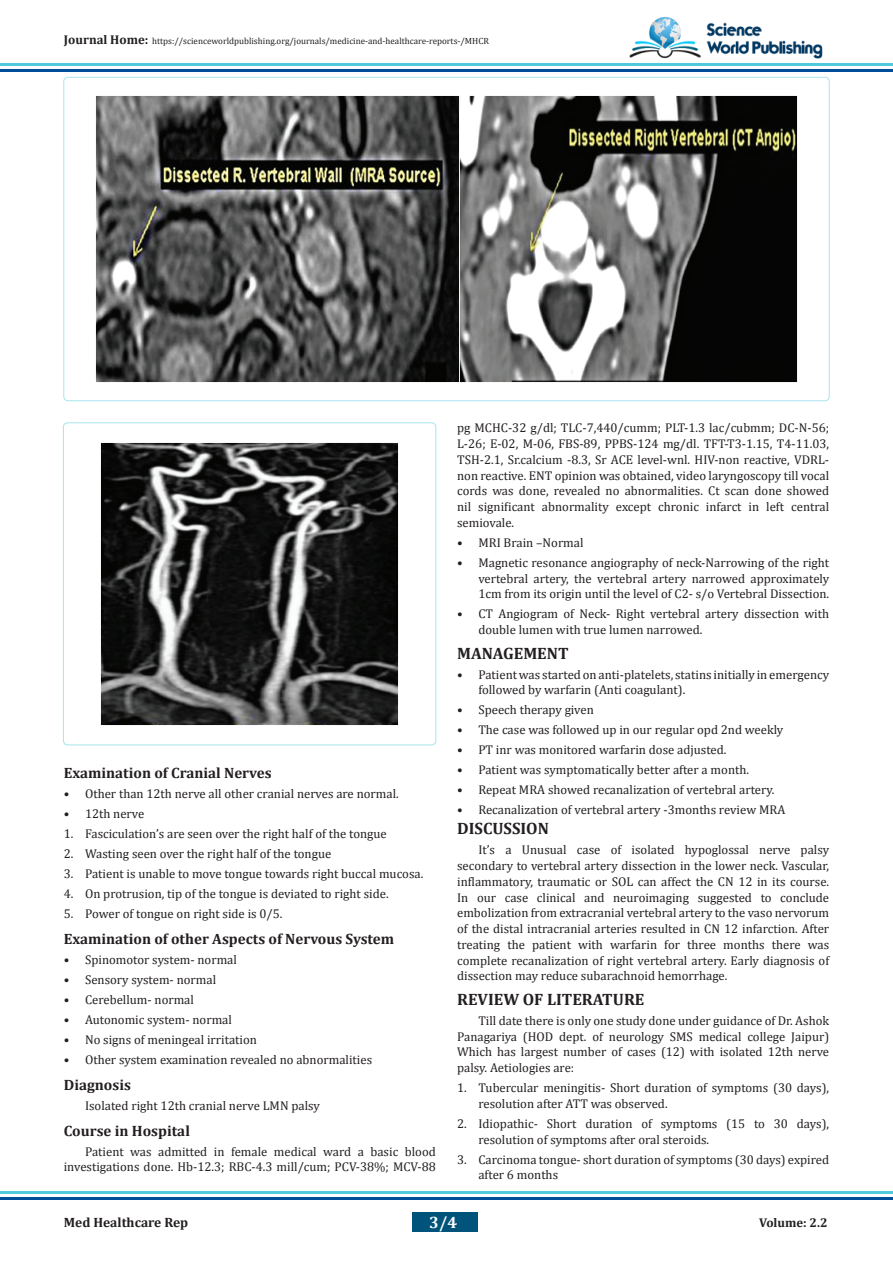
<style>
.page{position:relative;width:893px;height:1263px;background:#fff}
.page>*{position:absolute;margin:0;border:0;box-sizing:border-box;transform-origin:0 0}
.t1{font:700 16.5px "Cambria";color:#231f20}
.t2{font:700 16.5px "Cambria";color:#fff}
.t3{font:700 15px "Cambria";color:#231f20}
.t4{font:700 13.5px "Cambria";color:#231f20}
.t5{font:12.75px/15.8px "Cambria";color:#231f20}
.t6{font:700 12.75px "Cambria";color:#231f20}
.t7{font:9px "Cambria";color:#231f20}
.s1{font-weight:700;font-size:12.75px}
</style>
<div class="page">
<div style="left:412px;top:1212px;width:66px;height:19px;background:#00547b"></div>
<img style="left:623px;top:17px;width:206px;height:47px">
<hr style="left:0;top:64px;width:893px;height:2px;background:#4fc8db">
<hr style="left:0;top:70px;width:893px;height:2px;background:#004c99">
<hr style="left:0;top:1192px;width:893px;height:2px;background:#4fc8db">
<hr style="left:0;top:1198px;width:893px;height:2px;background:#004c99">
<img style="left:96px;top:96px;width:701px;height:286px">
<img style="left:101px;top:443px;width:297px;height:282px">
<div style="left:63px;top:422px;width:373px;height:323px;border:1px solid #4fc8db;border-radius:4px"></div>
<p class="t7" style="left:64px;top:35px;width:427px"><span class="s1">Journal Home:</span> https://scienceworldpublishing.org/journals/medicine-and-healthcare-reports-/MHCR</p>
<p class="t3" style="left:64px;top:762px;width:209px">Examination of Cranial Nerves</p>
<p class="t5" style="left:64px;top:786px;width:336px">• Other than 12th nerve all other cranial nerves are normal.</p>
<p class="t5" style="left:64px;top:806px;width:82px">• 12th nerve</p>
<p class="t5" style="left:64px;top:826px;width:324px">1. Fasciculation’s are seen over the right half of the tongue</p>
<p class="t5" style="left:64px;top:846px;width:269px">2. Wasting seen over the right half of the tongue</p>
<p class="t5" style="left:64px;top:866px;width:361px">3. Patient is unable to move tongue towards right buccal mucosa.</p>
<p class="t5" style="left:64px;top:886px;width:326px">4. On protrusion, tip of the tongue is deviated to right side.</p>
<p class="t5" style="left:64px;top:906px;width:220px">5. Power of tongue on right side is 0/5.</p>
<p class="t3" style="left:64px;top:928px;width:332px">Examination of other Aspects of Nervous System</p>
<p class="t5" style="left:64px;top:952px;width:175px">• Spinomotor system- normal</p>
<p class="t5" style="left:64px;top:972px;width:154px">• Sensory system- normal</p>
<p class="t5" style="left:64px;top:992px;width:132px">• Cerebellum- normal</p>
<p class="t5" style="left:64px;top:1012px;width:170px">• Autonomic system- normal</p>
<p class="t5" style="left:64px;top:1032px;width:195px">• No signs of meningeal irritation</p>
<p class="t5" style="left:64px;top:1052px;width:310px">• Other system examination revealed no abnormalities</p>
<p class="t3" style="left:64px;top:1074px;width:69px">Diagnosis</p>
<p class="t5" style="left:85px;top:1097px;width:237px">Isolated right 12th cranial nerve LMN palsy</p>
<p class="t3" style="left:64px;top:1120px;width:128px">Course in Hospital</p>
<p class="t5" style="left:64px;top:1143px;width:374px;text-align:right">Patient was admitted in female medical ward a basic blood investigations done. Hb-12.3; RBC-4.3 mill/cum; PCV-38%; MCV-88</p>
<p class="t5" style="left:457px;top:420px;width:374px;text-align:justify">pg MCHC-32 g/dl; TLC-7,440/cumm; PLT-1.3 lac/cubmm; DC-N-56; L-26; E-02, M-06, FBS-89, PPBS-124 mg/dl. TFT-T3-1.15, T4-11.03, TSH-2.1, Sr.calcium -8.3, Sr ACE level-wnl. HIV-non reactive, VDRL&shy;non reactive. ENT opinion was obtained, video laryngoscopy till vocal cords was done, revealed no abnormalities. Ct scan done showed nil significant abnormality except chronic infarct in left central semiovale.</p>
<p class="t5" style="left:457px;top:535px;width:128px">• MRI Brain –Normal</p>
<p class="t5" style="left:478px;top:555px;width:352px;text-align:justify;text-indent:-21px">• Magnetic resonance angiography of neck-Narrowing of the right vertebral artery, the vertebral artery narrowed approximately 1cm from its origin until the level of C2- s/o Vertebral Dissection.</p>
<p class="t5" style="left:478px;top:606px;width:352px;text-indent:-21px">• CT Angiogram of Neck- Right vertebral artery dissection with double lumen with true lumen narrowed.</p>
<p class="t1" style="left:457px;top:641px;width:113px">MANAGEMENT</p>
<p class="t5" style="left:478px;top:666px;width:352px;text-indent:-21px">• Patient was started on anti-platelets, statins initially in emergency followed by warfarin (Anti coagulant).</p>
<p class="t5" style="left:457px;top:702px;width:138px">• Speech therapy given</p>
<p class="t5" style="left:457px;top:722px;width:328px">• The case was followed up in our regular opd 2nd weekly</p>
<p class="t5" style="left:457px;top:742px;width:271px">• PT inr was monitored warfarin dose adjusted.</p>
<p class="t5" style="left:457px;top:762px;width:293px">• Patient was symptomatically better after a month.</p>
<p class="t5" style="left:457px;top:782px;width:319px">• Repeat MRA showed recanalization of vertebral artery.</p>
<p class="t5" style="left:457px;top:802px;width:330px">• Recanalization of vertebral artery -3months review MRA</p>
<p class="t1" style="left:457px;top:817px;width:93px">DISCUSSION</p>
<p class="t5" style="left:457px;top:842px;width:374px;text-align:justify;text-indent:21px">It’s a Unusual case of isolated hypoglossal nerve palsy secondary to vertebral artery dissection in the lower neck. Vascular, inflammatory, traumatic or SOL can affect the CN 12 in its course.<br>In our case clinical and neuroimaging suggested to conclude embolization from extracranial vertebral artery to the vaso nervorum of the distal intracranial arteries resulted in CN 12 infarction. After treating the patient with warfarin for three months there was complete recanalization of right vertebral artery. Early diagnosis of dissection may reduce subarachnoid hemorrhage.</p>
<p class="t1" style="left:457px;top:988px;width:189px">REVIEW OF LITERATURE</p>
<p class="t5" style="left:457px;top:1013px;width:374px;text-align:justify;text-indent:21px">Till date there is only one study done under guidance of Dr. Ashok Panagariya (HOD dept. of neurology SMS medical college Jaipur)<br>Which has largest number of cases (12) with isolated 12th nerve palsy. Aetiologies are:</p>
<p class="t5" style="left:478px;top:1080px;width:352px;text-indent:-21px">1. Tubercular meningitis- Short duration of symptoms (30 days), resolution after ATT was observed.</p>
<p class="t5" style="left:478px;top:1116px;width:352px;text-indent:-21px">2. Idiopathic- Short duration of symptoms (15 to 30 days), resolution of symptoms after oral steroids.</p>
<p class="t5" style="left:478px;top:1151px;width:352px;text-indent:-21px">3. Carcinoma tongue- short duration of symptoms (30 days) expired after 6 months</p>
<p class="t2" style="left:429px;top:1211px;width:29px">3/4</p>
<p class="t4" style="left:64px;top:1213px;width:126px">Med Healthcare Rep</p>
<p class="t6" style="left:759px;top:1213px;width:70px">Volume: 2.2</p>
</div>
